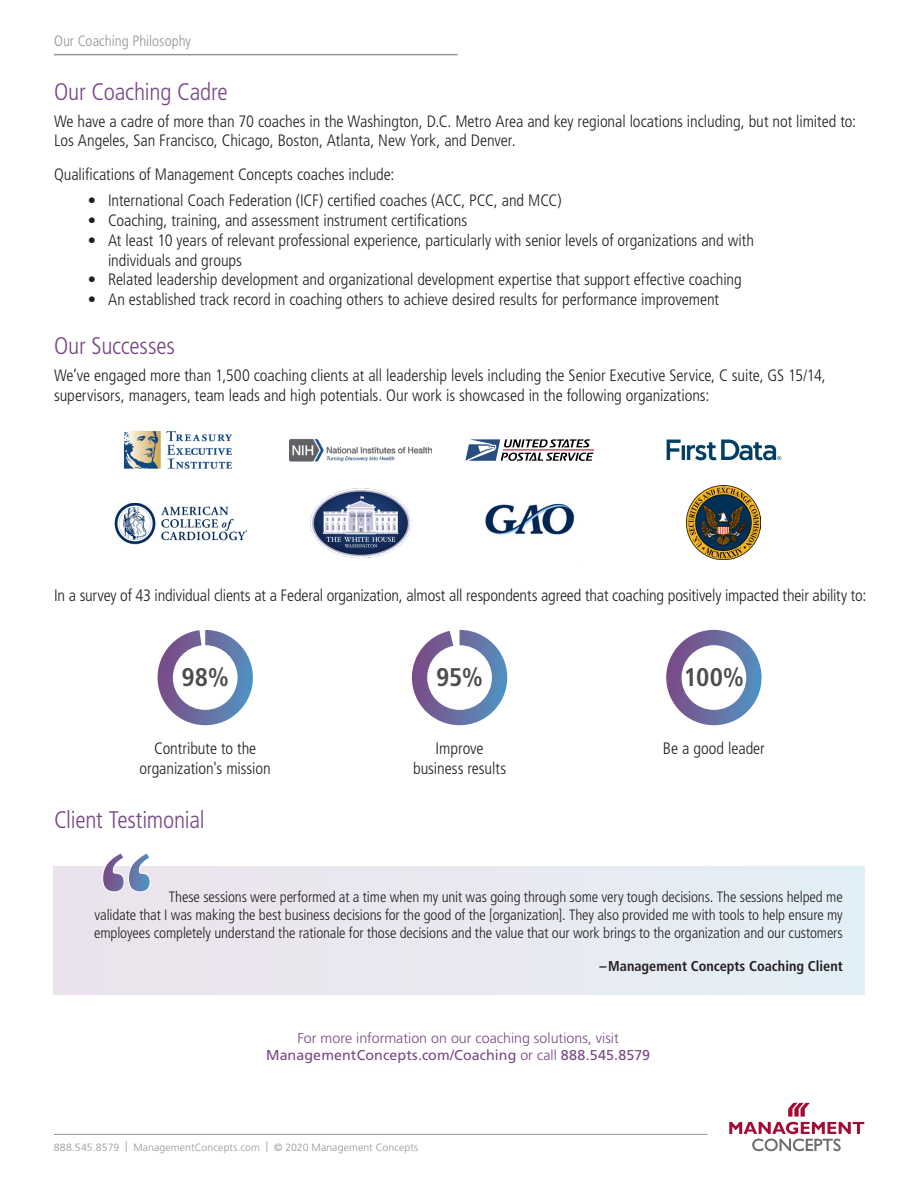
<style>
.page{position:relative;width:918px;height:1188px;background:#fff}
.page>*{position:absolute;margin:0;border:0;box-sizing:border-box;transform-origin:0 0}
.Body{font:700 condensed 25.5px "Frutiger LT Pro";color:#4b4c4d}
.Subheader{font:300 condensed 24px "Frutiger LT Pro";letter-spacing:-.01em;color:#784886}
.Body-2{font:300 condensed 16.5px/19.8px "Frutiger LT Pro";letter-spacing:-.005em;color:#231f20}
.Body_Style{font:300 condensed 15px/18px "Frutiger LT Pro";letter-spacing:-.01em;color:#231f20;text-align:justify}
.Secondary_Page_Heade{font:300 condensed 15px "Frutiger LT Pro";color:#939598}
.Body-3{font:300 14.25px/17.1px "Frutiger LT Pro";color:#784886;text-align:center}
.Body_Style-2{font:700 condensed 14.25px "Frutiger LT Pro";color:#231f20}
.t1{font:300 10.5px "Frutiger LT Pro";letter-spacing:.01em;color:#939598}
.s1{font-weight:400}
</style>
<div class="page">
<img style="left:310px;top:488px;width:101px;height:70px">
<img style="left:114px;top:502px;width:133px;height:43px">
<img style="left:687px;top:486px;width:74px;height:74px">
<img style="left:124px;top:431px;width:109px;height:38px">
<img style="left:666px;top:439px;width:116px;height:22px">
<img style="left:289px;top:439px;width:142px;height:23px">
<hr style="left:503px;top:449px;width:91px;height:2px;background:#ca4256">
<svg style="left:465px;top:439px;width:128px;height:22px"></svg>
<img style="left:485px;top:503px;width:90px;height:32px">
<svg style="left:666px;top:630px;width:96px;height:95px"></svg>
<svg style="left:412px;top:630px;width:95px;height:95px"></svg>
<svg style="left:158px;top:630px;width:95px;height:95px"></svg>
<div style="left:54px;top:866px;width:810px;height:129px;background:#e8e8f0"></div>
<svg style="left:102px;top:853px;width:49px;height:39px"></svg>
<svg style="left:729px;top:1103px;width:135px;height:48px"></svg>
<hr style="left:54px;top:1134px;width:654px;height:1px;background:#939598">
<hr style="left:54px;top:54px;width:404px;height:1px;background:#939598">
<p class="Secondary_Page_Heade" style="left:54px;top:33px;width:139px">Our Coaching Philosophy</p>
<p class="Subheader" style="left:54px;top:78px;width:175px">Our Coaching Cadre</p>
<p class="Body-2" style="left:54px;top:111px;width:804px">We have a cadre of more than 70 coaches in the Washington, D.C. Metro Area and key regional locations including, but not limited to:<br>Los Angeles, San Francisco, Chicago, Boston, Atlanta, New York, and Denver.</p>
<p class="Body-2" style="left:54px;top:164px;width:342px">Qualifications of Management Concepts coaches include:</p>
<p class="Body-2" style="left:88px;top:191px;width:475px">• International Coach Federation (ICF) certified coaches (ACC, PCC, and MCC)</p>
<p class="Body-2" style="left:88px;top:211px;width:381px">• Coaching, training, and assessment instrument certifications</p>
<p class="Body-2" style="left:108px;top:230px;width:648px;text-indent:-20px">• At least 10 years of relevant professional experience, particularly with senior levels of organizations and with individuals and groups</p>
<p class="Body-2" style="left:88px;top:270px;width:656px">• Related leadership development and organizational development expertise that support effective coaching</p>
<p class="Body-2" style="left:88px;top:290px;width:633px">• An established track record in coaching others to achieve desired results for performance improvement</p>
<p class="Subheader" style="left:54px;top:332px;width:122px">Our Successes</p>
<p class="Body-2" style="left:54px;top:365px;width:773px">We’ve engaged more than 1,500 coaching clients at all leadership levels including the Senior Executive Service, C suite, GS 15/14, supervisors, managers, team leads and high potentials. Our work is showcased in the following organizations:</p>
<p class="Body-2" style="left:54px;top:586px;width:814px">In a survey of 43 individual clients at a Federal organization, almost all respondents agreed that coaching positively impacted their ability to:</p>
<p class="Body" style="left:181px;top:662px;width:49px">98%</p>
<p class="Body" style="left:436px;top:662px;width:48px">95%</p>
<p class="Body" style="left:684px;top:662px;width:62px">100%</p>
<p class="Body-2" style="left:140px;top:739px;width:133px;text-align:center">Contribute to the organization's mission</p>
<p class="Body-2" style="left:413px;top:739px;width:95px;text-align:center">Improve business results</p>
<p class="Body-2" style="left:663px;top:739px;width:103px">Be a good leader</p>
<p class="Subheader" style="left:54px;top:806px;width:152px">Client Testimonial</p>
<p class="Body_Style" style="left:94px;top:888px;width:750px;text-indent:75px">These sessions were performed at a time when my unit was going through some very tough decisions. The sessions helped me validate that I was making the best business decisions for the good of the [organization]. They also provided me with tools to help ensure my employees completely understand the rationale for those decisions and the value that our work brings to the organization and our customers</p>
<p class="Body_Style-2" style="left:599px;top:957px;width:245px">–Management Concepts Coaching Client</p>
<p class="Body-3" style="left:266px;top:1030px;width:386px">For more information on our coaching solutions, visit<br><span class="s1">ManagementConcepts.com/Coaching</span> or call <span class="s1">888.545.8579</span></p>
<p class="t1" style="left:54px;top:1141px;width:366px">888.545.8579 | ManagementConcepts.com | © 2020 Management Concepts</p>
</div>
